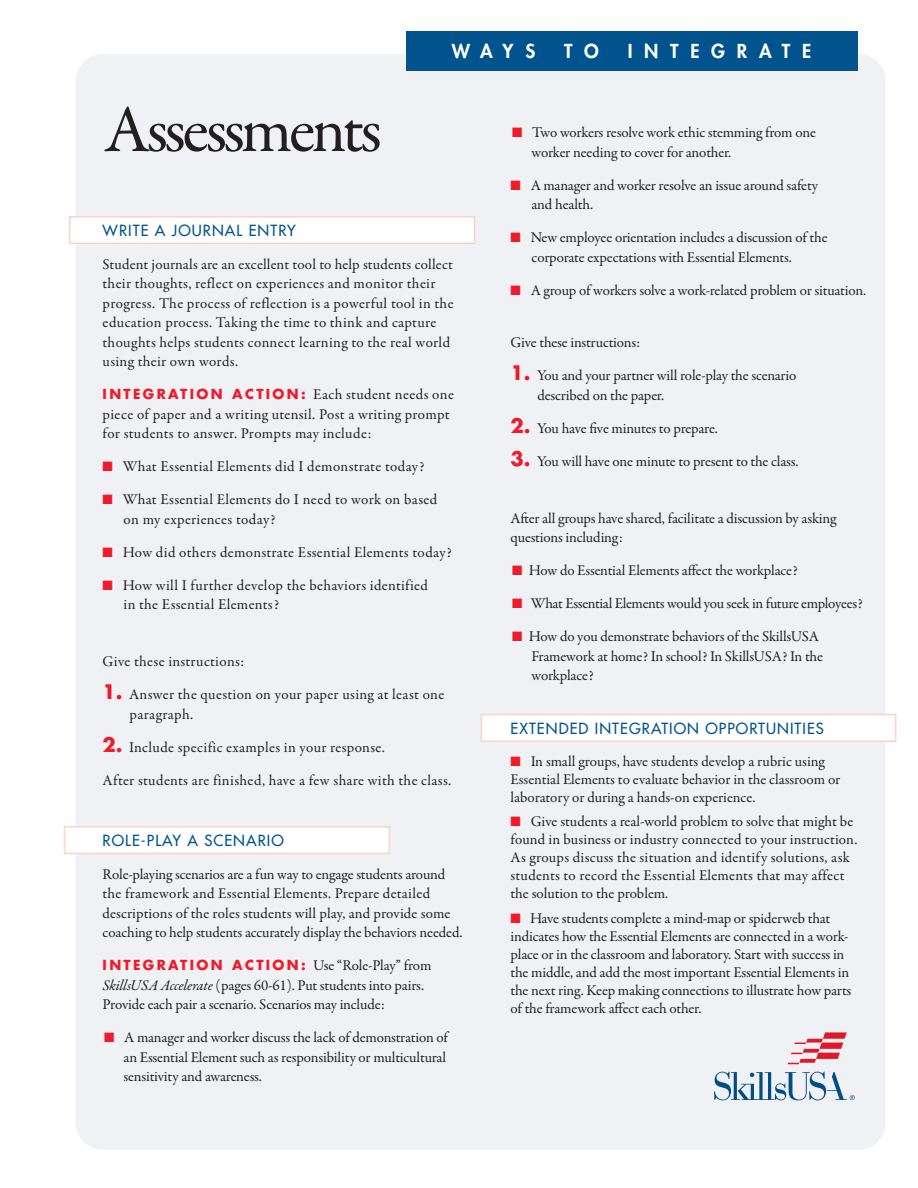
<style>
.page{position:relative;width:918px;height:1188px;background:#fff}
.page>*{position:absolute;margin:0;border:0;box-sizing:border-box;transform-origin:0 0}
.Bullets{font:67.5px "Garamond Premr Pro";letter-spacing:-.055em;color:#231f20}
.Bullets-2{font:800 18.75px "Futura Std";letter-spacing:.625em;color:#fff}
.Bullets-3{font:15px/19.5px "Garamond Premr Pro";letter-spacing:-.005em;color:#231f20}
.Bullets-4{font:15px/19.5px "Garamond Premr Pro";letter-spacing:.02em;color:#231f20}
.Bullets-5{font:500 15px "Futura Std";letter-spacing:.07em;color:#00538d}
.Bullets-6{font:15px "Garamond Premr Pro";letter-spacing:.025em;color:#231f20}
.Bullets-7{font:15px "Garamond Premr Pro";letter-spacing:-.025em;color:#231f20}
.Bullets-8{font:700 13.5px "Futura Std";letter-spacing:.175em;color:#ee1b2c}
.s1{font-family:"Futura Std";font-weight:700;font-size:13.5px;color:#ee1b2c}
.s2{color:#ee1b2c}
.s3{font-family:"Futura Std";font-weight:700;font-size:19.5px;color:#ee1b2c}
.s4{font-family:"Garamond Premr Pro";font-weight:400;font-size:15px;color:#231f20}
.s5{font-style:italic}
</style>
<div class="page">
<div style="left:76px;top:54px;width:810px;height:1096px;background:#eff1f4;border-radius:27px"></div>
<div style="left:481px;top:714px;width:415px;height:28px;background:#fff;border:2px solid #fcd3c4"></div>
<div style="left:64px;top:826px;width:326px;height:28px;background:#fff;border:2px solid #fcd3c4"></div>
<svg style="left:788px;top:1032px;width:59px;height:32px"></svg>
<svg style="left:714px;top:1072px;width:141px;height:28px"></svg>
<div style="left:406px;top:31px;width:451px;height:40px;background:#00538d"></div>
<div style="left:69px;top:216px;width:406px;height:28px;background:#fff;border:2px solid #fcd3c4"></div>
<p class="Bullets-2" style="left:452px;top:40px;width:85px">WAYS</p>
<p class="Bullets-2" style="left:564px;top:40px;width:36px">T O</p>
<p class="Bullets-2" style="left:628px;top:40px;width:185px">INTEGRATE</p>
<p class="Bullets" style="left:104px;top:89px;width:279px">Assessments</p>
<p class="Bullets-5" style="left:103px;top:221px;width:195px">WRITE A JOURNAL ENTRY</p>
<p class="Bullets-4" style="left:103px;top:255px;width:352px">Student journals are an excellent tool to help students collect their thoughts, reflect on experiences and monitor their progress. The process of reflection is a powerful tool in the education process. Taking the time to think and capture thoughts helps students connect learning to the real world using their own words.</p>
<p class="Bullets-4" style="left:103px;top:385px;width:353px"><span class="s1">INTEGRATION ACTION:</span> Each student needs one piece of paper and a writing utensil. Post a writing prompt for students to answer. Prompts may include:</p>
<p class="Bullets-4" style="left:103px;top:457px;width:323px"><span class="s2">■</span> What Essential Elements did I demonstrate today?</p>
<p class="Bullets-4" style="left:124px;top:490px;width:315px;text-indent:-21px"><span class="s2">■</span> What Essential Elements do I need to work on based on my experiences today?</p>
<p class="Bullets-4" style="left:103px;top:543px;width:351px"><span class="s2">■</span> How did others demonstrate Essential Elements today?</p>
<p class="Bullets-4" style="left:124px;top:576px;width:306px;text-indent:-21px"><span class="s2">■</span> How will I further develop the behaviors identified in the Essential Elements?</p>
<p class="Bullets-6" style="left:103px;top:653px;width:143px">Give these instructions:</p>
<p class="Bullets-4" style="left:130px;top:685px;width:316px;text-indent:-27px"><span class="s3">1.</span> Answer the question on your paper using at least one paragraph.</p>
<p class="Bullets-6" style="left:103px;top:738px;width:284px"><span class="s3">2.</span> Include specific examples in your response.</p>
<p class="Bullets-4" style="left:103px;top:771px;width:350px">After students are finished, have a few share with the class.</p>
<p class="Bullets-5" style="left:103px;top:831px;width:183px">ROLE-PLAY A SCENARIO</p>
<p class="Bullets-3" style="left:103px;top:865px;width:362px">Role-playing scenarios are a fun way to engage students around the framework and Essential Elements. Prepare detailed descriptions of the roles students will play, and provide some coaching to help students accurately display the behaviors needed.</p>
<p class="Bullets-8" style="left:103px;top:956px;width:330px">INTEGRATION ACTION: <span class="s4">Use “Role-Play” from</span></p>
<p class="Bullets-3" style="left:103px;top:976px;width:323px"><span class="s5">SkillsUSA Accelerate</span> (pages 60-61). Put students into pairs.<br>Provide each pair a scenario. Scenarios may include:</p>
<p class="Bullets-3" style="left:124px;top:1028px;width:326px;text-align:justify;text-indent:-19px"><span class="s2">■</span> A manager and worker discuss the lack of demonstration of an Essential Element such as responsibility or multicultural sensitivity and awareness.</p>
<p class="Bullets-3" style="left:532px;top:123px;width:286px;text-indent:-20px"><span class="s2">■</span> Two workers resolve work ethic stemming from one worker needing to cover for another.</p>
<p class="Bullets-3" style="left:532px;top:176px;width:288px;text-indent:-21px"><span class="s2">■</span> A manager and worker resolve an issue around safety and health.</p>
<p class="Bullets-3" style="left:532px;top:228px;width:298px;text-indent:-21px"><span class="s2">■</span> New employee orientation includes a discussion of the corporate expectations with Essential Elements.</p>
<p class="Bullets-3" style="left:511px;top:281px;width:357px"><span class="s2">■</span> A group of workers solve a work-related problem or situation.</p>
<p class="Bullets-3" style="left:511px;top:333px;width:131px">Give these instructions:</p>
<p class="Bullets-3" style="left:538px;top:366px;width:260px;text-indent:-27px"><span class="s3">1.</span> You and your partner will role-play the scenario described on the paper.</p>
<p class="Bullets-3" style="left:511px;top:419px;width:209px"><span class="s3">2.</span> You have five minutes to prepare.</p>
<p class="Bullets-3" style="left:511px;top:452px;width:290px"><span class="s3">3.</span> You will have one minute to present to the class.</p>
<p class="Bullets-3" style="left:511px;top:509px;width:327px">After all groups have shared, facilitate a discussion by asking questions including:</p>
<p class="Bullets-3" style="left:512px;top:561px;width:287px"><span class="s2">■</span> How do Essential Elements affect the workplace?</p>
<p class="Bullets-7" style="left:512px;top:594px;width:352px"><span class="s2">■</span> What Essential Elements would you seek in future employees?</p>
<p class="Bullets-3" style="left:532px;top:627px;width:293px;text-indent:-19px"><span class="s2">■</span> How do you demonstrate behaviors of the SkillsUSA<br>Framework at home? In school? In SkillsUSA? In the workplace?</p>
<p class="Bullets-5" style="left:511px;top:719px;width:315px">EXTENDED INTEGRATION OPPORTUNITIES</p>
<p class="Bullets-3" style="left:511px;top:752px;width:331px;line-height:18px"><span class="s2">■</span> In small groups, have students develop a rubric using<br>Essential Elements to evaluate behavior in the classroom or laboratory or during a hands-on experience.</p>
<p class="Bullets-3" style="left:511px;top:813px;width:348px;line-height:18px"><span class="s2">■</span> Give students a real-world problem to solve that might be found in business or industry connected to your instruction.<br>As groups discuss the situation and identify solutions, ask students to record the Essential Elements that may affect the solution to the problem.</p>
<p class="Bullets-3" style="left:511px;top:910px;width:342px;line-height:18px"><span class="s2">■</span> Have students complete a mind-map or spiderweb that indicates how the Essential Elements are connected in a work&shy;place or in the classroom and laboratory. Start with success in the middle, and add the most important Essential Elements in the next ring. Keep making connections to illustrate how parts of the framework affect each other.</p>
</div>
